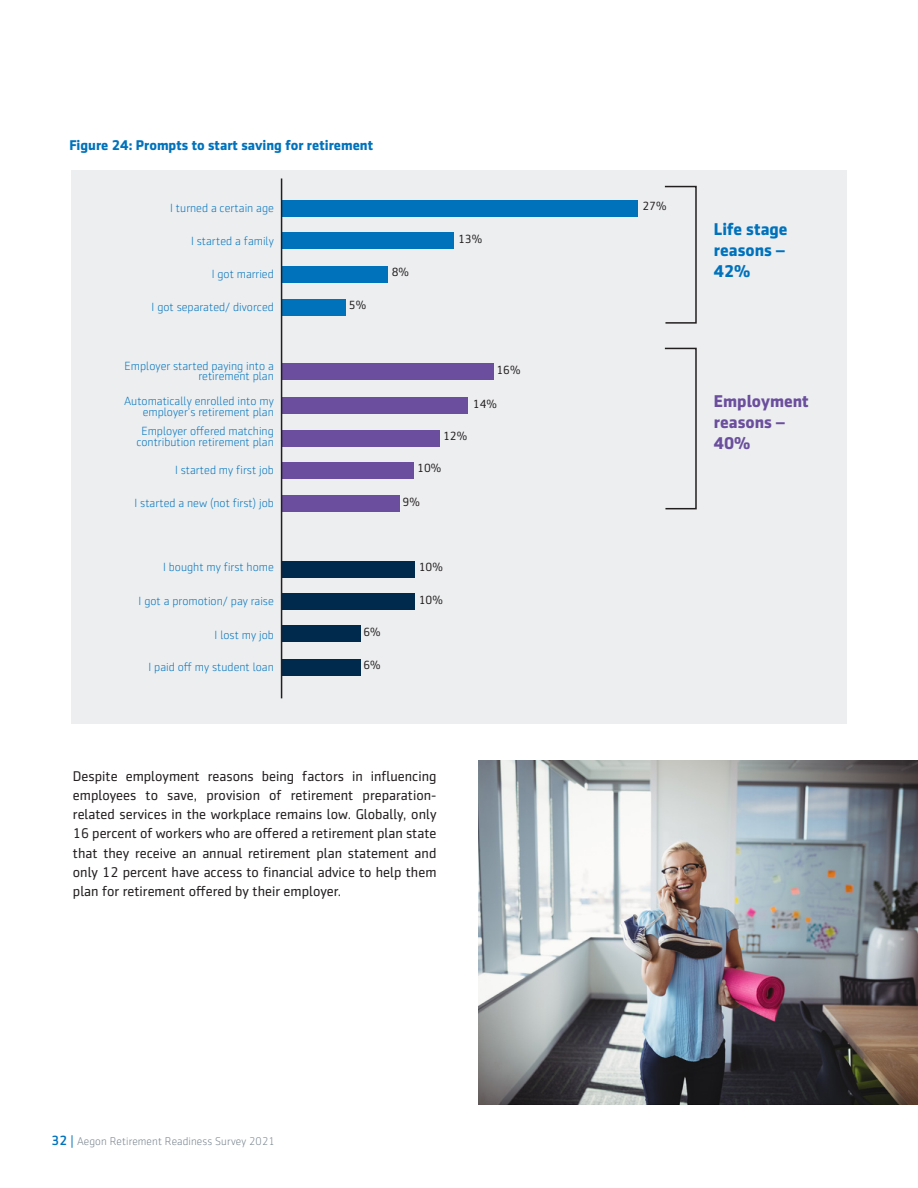
<style>
.page{position:relative;width:918px;height:1188px;background:#fff}
.page>*{position:absolute;margin:0;border:0;box-sizing:border-box;transform-origin:0 0}
.t1{font:700 17.25px/21px "Sentico Sans DT";color:#6b4e9d}
.t2{font:700 17.25px/21px "Sentico Sans DT";color:#0072bc}
.t3{font:14.25px/19.2px "Sentico Sans DT";color:#231f20;text-align:justify}
.t4{font:700 14.25px "Sentico Sans DT";color:#0072bc}
.t5{font:300 12px/10.5px "Sentico Sans DT";color:#0072bc;text-align:right}
.t6{font:12px "Sentico Sans DT";color:#231f20}
.t7{font:300 11.25px "Sentico Sans DT";letter-spacing:.01em;color:#727f8a}
.s1{font-weight:500;font-size:13.5px;color:#0072bc}
.s2{font-weight:400;font-size:13.5px;color:#0072bc}
</style>
<div class="page">
<div style="left:71px;top:170px;width:776px;height:553px;background:#eceef0"></div>
<div style="left:281px;top:200px;width:357px;height:16px;background:#0072bc"></div>
<div style="left:282px;top:233px;width:172px;height:16px;background:#0072bc"></div>
<div style="left:281px;top:266px;width:107px;height:16px;background:#0072bc"></div>
<div style="left:281px;top:299px;width:65px;height:16px;background:#0072bc"></div>
<div style="left:281px;top:364px;width:212px;height:16px;background:#6b4e9d"></div>
<div style="left:281px;top:398px;width:187px;height:16px;background:#6b4e9d"></div>
<div style="left:282px;top:430px;width:157px;height:16px;background:#6b4e9d"></div>
<div style="left:282px;top:462px;width:132px;height:16px;background:#6b4e9d"></div>
<div style="left:282px;top:496px;width:118px;height:16px;background:#6b4e9d"></div>
<div style="left:281px;top:561px;width:133px;height:16px;background:#00294e"></div>
<div style="left:281px;top:594px;width:133px;height:16px;background:#00294e"></div>
<div style="left:282px;top:626px;width:79px;height:16px;background:#00294e"></div>
<img style="left:478px;top:761px;width:440px;height:344px">
<div style="left:282px;top:659px;width:79px;height:16px;background:#00294e"></div>
<hr style="left:281px;top:178px;width:1px;height:520px;background:#231f20">
<svg style="left:664px;top:185px;width:33px;height:139px"></svg>
<svg style="left:664px;top:347px;width:33px;height:163px"></svg>
<p class="t4" style="left:69px;top:137px;width:305px">Figure 24: Prompts to start saving for retirement</p>
<p class="t5" style="left:170px;top:203px;width:105px">I turned a certain age</p>
<p class="t5" style="left:191px;top:235px;width:84px">I started a family</p>
<p class="t5" style="left:212px;top:269px;width:64px">I got married</p>
<p class="t5" style="left:152px;top:302px;width:124px">I got separated/ divorced</p>
<p class="t5" style="left:125px;top:361px;width:151px">Employer started paying into a retirement plan</p>
<p class="t5" style="left:124px;top:396px;width:151px">Automatically enrolled into my employer’s retirement plan</p>
<p class="t5" style="left:136px;top:426px;width:139px;text-align:center">Employer offered matching contribution retirement plan</p>
<p class="t5" style="left:175px;top:464px;width:100px">I started my first job</p>
<p class="t5" style="left:134px;top:497px;width:141px">I started a new (not first) job</p>
<p class="t6" style="left:349px;top:299px;width:19px">5%</p>
<p class="t6" style="left:392px;top:266px;width:19px">8%</p>
<p class="t6" style="left:458px;top:232px;width:26px">13%</p>
<p class="t6" style="left:496px;top:363px;width:26px">16%</p>
<p class="t6" style="left:473px;top:397px;width:26px">14%</p>
<p class="t6" style="left:443px;top:430px;width:26px">12%</p>
<p class="t6" style="left:417px;top:462px;width:26px">10%</p>
<p class="t6" style="left:403px;top:495px;width:19px">9%</p>
<p class="t5" style="left:163px;top:562px;width:112px">I bought my first home</p>
<p class="t5" style="left:139px;top:596px;width:137px">I got a promotion/ pay raise</p>
<p class="t5" style="left:215px;top:629px;width:61px">I lost my job</p>
<p class="t5" style="left:149px;top:661px;width:127px">I paid off my student loan</p>
<p class="t6" style="left:363px;top:625px;width:19px">6%</p>
<p class="t6" style="left:363px;top:659px;width:19px">6%</p>
<p class="t6" style="left:419px;top:561px;width:26px">10%</p>
<p class="t6" style="left:419px;top:593px;width:26px">10%</p>
<p class="t3" style="left:73px;top:767px;width:365px">Despite employment reasons being factors in influencing employees to save, provision of retirement preparation&shy;related services in the workplace remains low. Globally, only 16 percent of workers who are offered a retirement plan state that they receive an annual retirement plan statement and only 12 percent have access to financial advice to help them plan for retirement offered by their employer.</p>
<p class="t7" style="left:52px;top:1135px;width:225px"><span class="s1">32</span> <span class="s2">|</span> Aegon Retirement Readiness Survey 2021</p>
<p class="t6" style="left:642px;top:200px;width:26px">27%</p>
<p class="t2" style="left:714px;top:218px;width:75px">Life stage reasons –</p>
<p class="t2" style="left:714px;top:260px;width:38px">42%</p>
<p class="t1" style="left:714px;top:390px;width:96px">Employment reasons –</p>
<p class="t1" style="left:714px;top:432px;width:38px">40%</p>
</div>
